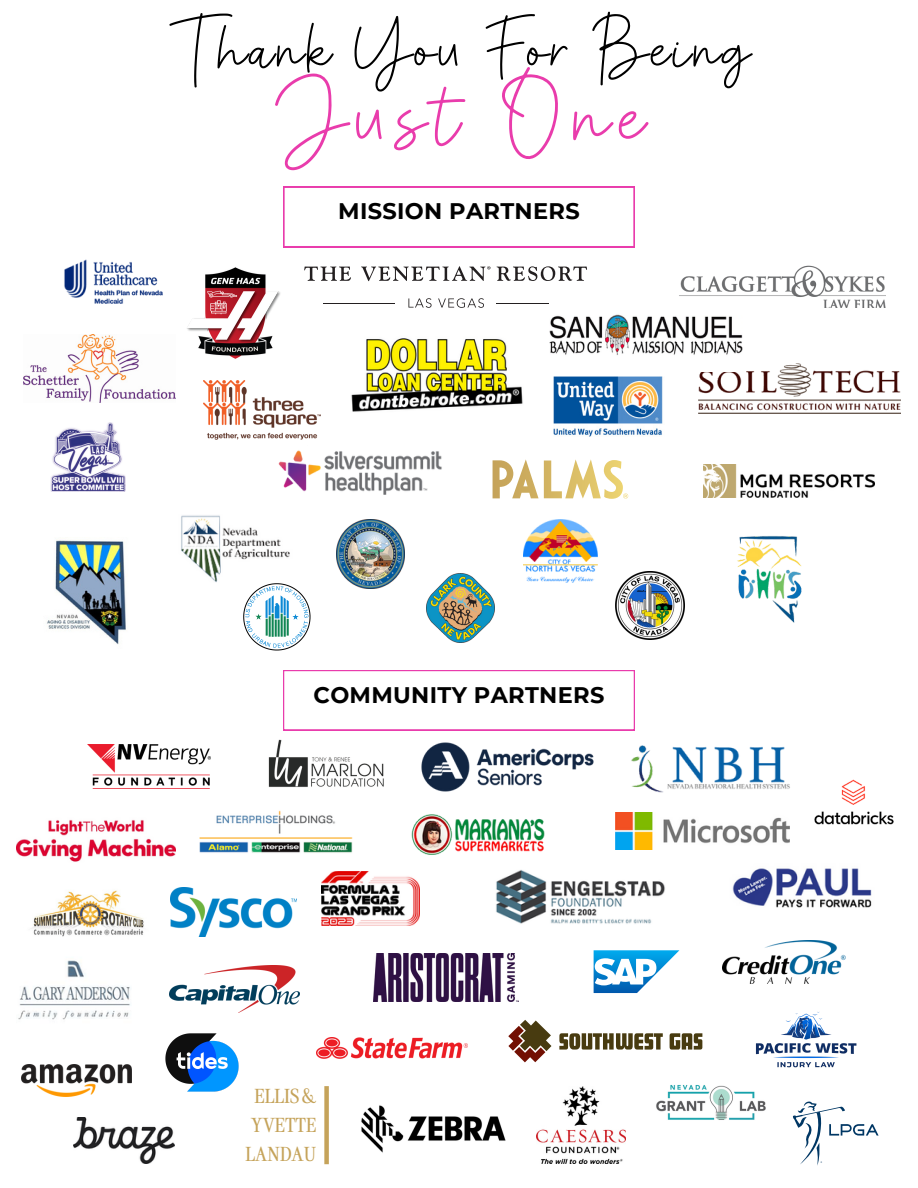
<style>
.page{position:relative;width:918px;height:1188px;background:#fff}
.page>*{position:absolute;margin:0;border:0;box-sizing:border-box;transform-origin:0 0}
.t1{font:85.5px "Olamitte";letter-spacing:.1em;color:#e93cac}
.t2{font:63px "Olamitte";letter-spacing:.04em;color:#000}
.t3{font:700 22.5px "Montserrat";letter-spacing:.015em;color:#000}
.t4{font:21.45px "Very Vogue Text";color:#c5a35a}
</style>
<div class="page">
<svg style="left:284px;top:187px;width:350px;height:60px"></svg>
<svg style="left:283px;top:670px;width:352px;height:60px"></svg>
<img style="left:679px;top:265px;width:207px;height:43px">
<img style="left:187px;top:267px;width:93px;height:92px">
<img style="left:616px;top:571px;width:68px;height:69px">
<img style="left:426px;top:574px;width:69px;height:68px">
<img style="left:523px;top:519px;width:74px;height:63px">
<img style="left:336px;top:520px;width:69px;height:68px">
<img style="left:64px;top:259px;width:99px;height:45px">
<img style="left:698px;top:363px;width:203px;height:51px">
<img style="left:24px;top:334px;width:152px;height:69px">
<img style="left:351px;top:338px;width:172px;height:74px">
<img style="left:88px;top:745px;width:123px;height:44px">
<svg style="left:304px;top:267px;width:47px;height:14px"></svg>
<svg style="left:361px;top:266px;width:130px;height:15px"></svg>
<svg style="left:497px;top:266px;width:90px;height:15px"></svg>
<svg style="left:408px;top:298px;width:24px;height:10px"></svg>
<svg style="left:438px;top:298px;width:46px;height:10px"></svg>
<hr style="left:497px;top:303px;width:71px;height:1px;background:#231f20">
<hr style="left:324px;top:303px;width:71px;height:1px;background:#231f20">
<img style="left:549px;top:297px;width:194px;height:74px">
<img style="left:51px;top:423px;width:74px;height:68px">
<img style="left:17px;top:820px;width:158px;height:42px">
<img style="left:631px;top:745px;width:159px;height:48px">
<img style="left:412px;top:814px;width:133px;height:41px">
<img style="left:278px;top:450px;width:164px;height:45px">
<img style="left:203px;top:380px;width:117px;height:60px">
<img style="left:704px;top:465px;width:171px;height:33px">
<img style="left:496px;top:870px;width:169px;height:54px">
<img style="left:200px;top:810px;width:153px;height:43px">
<img style="left:321px;top:872px;width:98px;height:54px">
<img style="left:732px;top:868px;width:140px;height:40px">
<img style="left:421px;top:742px;width:173px;height:50px">
<img style="left:615px;top:812px;width:174px;height:37px">
<img style="left:170px;top:888px;width:126px;height:48px">
<img style="left:373px;top:953px;width:145px;height:49px">
<svg style="left:508px;top:1020px;width:194px;height:42px"></svg>
<img style="left:554px;top:377px;width:109px;height:60px">
<img style="left:723px;top:941px;width:123px;height:43px">
<img style="left:31px;top:890px;width:113px;height:47px">
<img style="left:169px;top:966px;width:131px;height:47px">
<svg style="left:594px;top:950px;width:85px;height:43px"></svg>
<img style="left:181px;top:515px;width:109px;height:67px">
<img style="left:737px;top:536px;width:65px;height:87px">
<img style="left:47px;top:540px;width:79px;height:105px">
<svg style="left:243px;top:583px;width:67px;height:67px"></svg>
<img style="left:18px;top:960px;width:112px;height:60px">
<img style="left:317px;top:1037px;width:151px;height:22px">
<img style="left:656px;top:1085px;width:110px;height:35px">
<img style="left:268px;top:739px;width:116px;height:48px">
<img style="left:361px;top:1105px;width:144px;height:48px">
<img style="left:74px;top:1118px;width:101px;height:46px">
<img style="left:165px;top:1033px;width:74px;height:59px">
<img style="left:755px;top:1012px;width:102px;height:56px">
<img style="left:814px;top:779px;width:80px;height:46px">
<svg style="left:493px;top:459px;width:135px;height:40px"></svg>
<svg style="left:793px;top:1101px;width:86px;height:65px"></svg>
<img style="left:21px;top:1064px;width:110px;height:33px">
<img style="left:536px;top:1086px;width:89px;height:78px">
<div style="left:324px;top:1086px;width:5px;height:78px;background:#c5a35a"></div>
<h1 class="t2" style="left:167px;top:7px;width:586px">Thank You For Being</h1>
<h2 class="t1" style="left:272px;top:60px;width:376px">Just One</h2>
<h3 class="t3" style="left:338px;top:198px;width:243px">MISSION PARTNERS</h3>
<p class="t3" style="left:314px;top:681px;width:292px">COMMUNITY PARTNERS</p>
<p class="t4" style="left:255px;top:1082px;width:63px">ELLIS&amp;</p>
<p class="t4" style="left:251px;top:1112px;width:67px">YVETTE</p>
<p class="t4" style="left:245px;top:1141px;width:72px">LANDAU</p>
</div>
